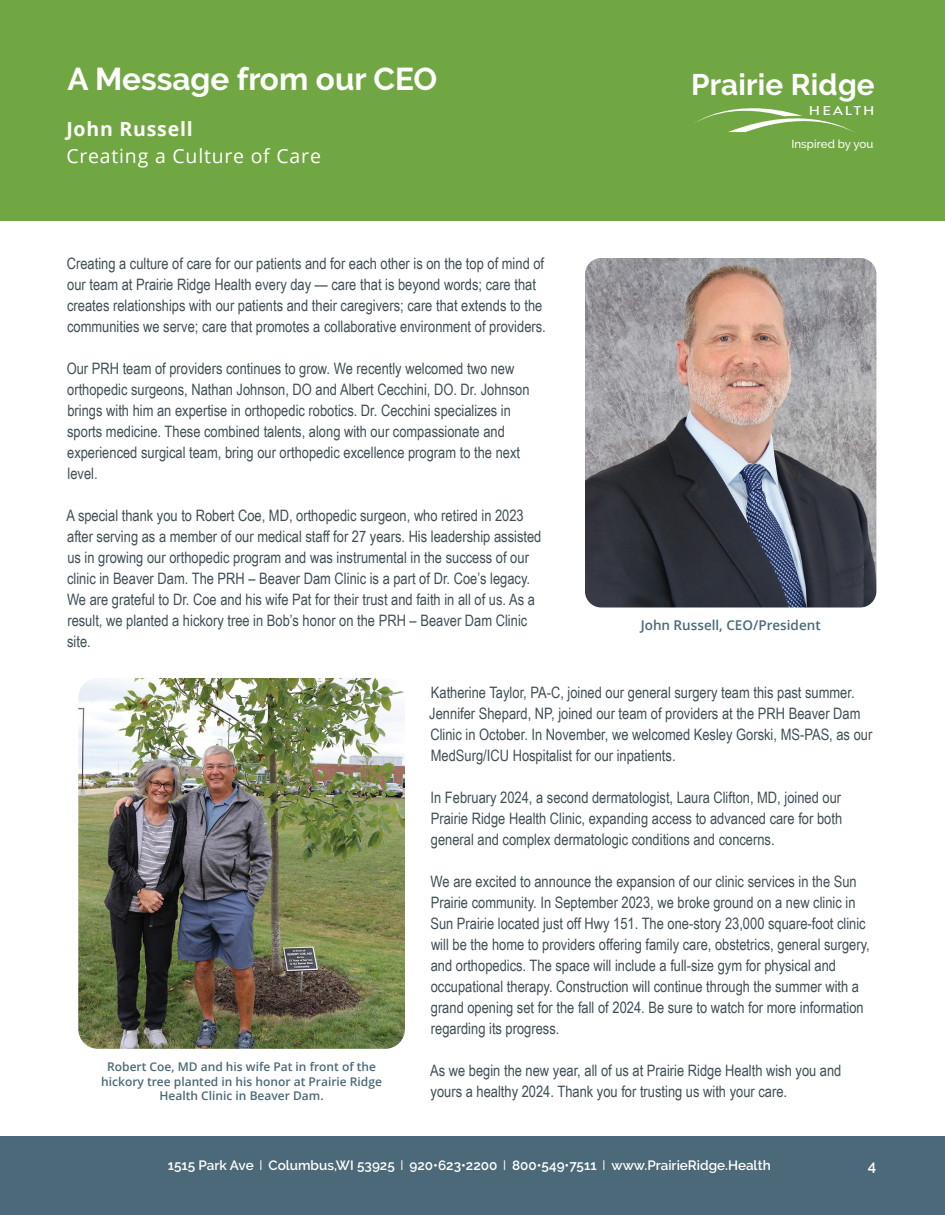
<style>
.page{position:relative;width:945px;height:1215px;background:#fff}
.page>*{position:absolute;margin:0;border:0;box-sizing:border-box;transform-origin:0 0}
.t1{font:700 31.5px "Raleway";color:#fff}
.t2{font:700 29.7px "Raleway";letter-spacing:.005em;color:#fff}
.t3{font:19.5px "Open Sans";letter-spacing:.04em;color:#fff}
.t4{font:700 19.5px "Open Sans";letter-spacing:.04em;color:#fff}
.t5{font:15.75px/21px "Arial Narrow";color:#414f56}
.t6{font:600 15px "Raleway";color:#fff}
.t7{font:600 13.5px "Raleway";color:#fff}
.t8{font:600 13.5px "Open Sans";color:#4b6979}
.t9{font:500 12.9px "Brandon Grotesque";letter-spacing:.14em;color:#fff;scale:1.15 1}
.t10{font:600 12px/14.4px "Open Sans";color:#4b6979;text-align:center}
.t11{font:500 11.55px "Raleway";color:#fff}
.s1{font-family:"Arial Narrow";font-weight:400}
</style>
<div class="page">
<div style="left:0;top:0;width:945px;height:221px;background:#71a742"></div>
<div style="left:0;top:1137px;width:945px;height:78px;background:#4b6979"></div>
<svg style="left:694px;top:108px;width:161px;height:25px"></svg>
<img style="left:585px;top:258px;width:291px;height:350px">
<img style="left:78px;top:678px;width:327px;height:371px">
<h1 class="t1" style="left:68px;top:60px;width:371px">A Message from our CEO</h1>
<p class="t4" style="left:66px;top:115px;width:128px">John Russell</p>
<p class="t3" style="left:66px;top:143px;width:256px">Creating a Culture of Care</p>
<h2 class="t2" style="left:691px;top:68px;width:185px">Prairie Ridge</h2>
<p class="t9" style="left:809px;top:102px;width:58px">HEALTH</p>
<p class="t11" style="left:791px;top:137px;width:84px">Inspired by you</p>
<p class="t5" style="left:67px;top:253px;width:481px">Creating a culture of care for our patients and for each other is on the top of mind of our team at Prairie Ridge Health every day — care that is beyond words; care that creates relationships with our patients and their caregivers; care that extends to the communities we serve; care that promotes a collaborative environment of providers.</p>
<p class="t5" style="left:67px;top:358px;width:464px">Our PRH team of providers continues to grow. We recently welcomed two new orthopedic surgeons, Nathan Johnson, DO and Albert Cecchini, DO. Dr. Johnson brings with him an expertise in orthopedic robotics. Dr. Cecchini specializes in sports medicine. These combined talents, along with our compassionate and experienced surgical team, bring our orthopedic excellence program to the next level.</p>
<p class="t5" style="left:67px;top:505px;width:476px">A special thank you to Robert Coe, MD, orthopedic surgeon, who retired in 2023 after serving as a member of our medical staff for 27 years. His leadership assisted us in growing our orthopedic program and was instrumental in the success of our clinic in Beaver Dam. The PRH – Beaver Dam Clinic is a part of Dr. Coe’s legacy.<br>We are grateful to Dr. Coe and his wife Pat for their trust and faith in all of us. As a result, we planted a hickory tree in Bob’s honor on the PRH – Beaver Dam Clinic site.</p>
<p class="t5" style="left:429px;top:681px;width:445px">Katherine Taylor, PA-C, joined our general surgery team this past summer.<br>Jennifer Shepard, NP, joined our team of providers at the PRH Beaver Dam Clinic in October. In November, we welcomed Kesley Gorski, MS-PAS, as our MedSurg/ICU Hospitalist for our inpatients.</p>
<p class="t5" style="left:431px;top:786px;width:413px;text-align:justify">In February 2024, a second dermatologist, Laura Clifton, MD, joined our Prairie Ridge Health Clinic, expanding access to advanced care for both general and complex dermatologic conditions and concerns.</p>
<p class="t5" style="left:430px;top:870px;width:441px">We are excited to announce the expansion of our clinic services in the Sun Prairie community. In September 2023, we broke ground on a new clinic in Sun Prairie located just off Hwy 151. The one-story 23,000 square-foot clinic will be the home to providers offering family care, obstetrics, general surgery, and orthopedics. The space will include a full-size gym for physical and occupational therapy. Construction will continue through the summer with a grand opening set for the fall of 2024. Be sure to watch for more information regarding its progress.</p>
<p class="t5" style="left:430px;top:1059px;width:413px">As we begin the new year, all of us at Prairie Ridge Health wish you and yours a healthy 2024. Thank you for trusting us with your care.</p>
<p class="t8" style="left:641px;top:616px;width:181px">John Russell, CEO/President</p>
<p class="t10" style="left:101px;top:1060px;width:282px">Robert Coe, MD and his wife Pat in front of the hickory tree planted in his honor at Prairie Ridge<br>Health Clinic in Beaver Dam.</p>
<p class="t7" style="left:168px;top:1157px;width:605px">1515 Park Ave <span class="s1">l</span> Columbus,WI 53925 <span class="s1">l</span> 920•623•2200 <span class="s1">l</span> 800•549•7511 <span class="s1">l</span> www.PrairieRidge.Health</p>
<p class="t6" style="left:868px;top:1157px;width:10px">4</p>
</div>
